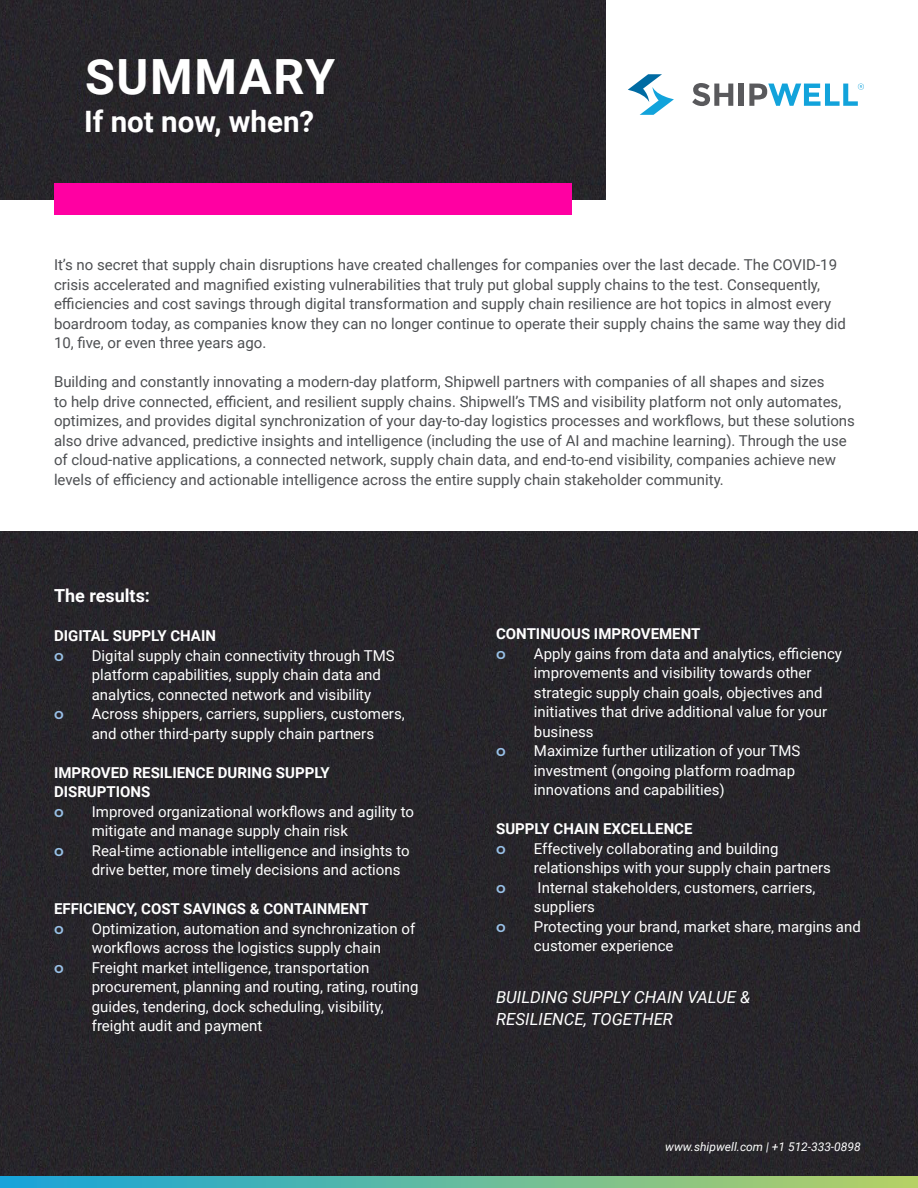
<style>
.page{position:relative;width:918px;height:1188px;background:#fff}
.page>*{position:absolute;margin:0;border:0;box-sizing:border-box;transform-origin:0 0}
.t1{font:700 48.6px "Roboto";letter-spacing:.035em;color:#fff}
.t2{font:700 29.55px "Roboto";color:#fff}
.t3{font:700 18px "Roboto";color:#fff}
.t4{font:italic 16.65px/21.8px "Roboto";color:#fff}
.t5{font:15px/19.5px "Roboto";color:#4d4f52}
.t6{font:15px/19.5px "Roboto";color:#fff}
.t7{font:700 15px/19.5px "Roboto";color:#fff}
.t8{font:600 15px "Montserrat";color:#99c1e7}
.t9{font:italic 12px "Roboto";color:#fff}
</style>
<div class="page">
<svg style="left:0;top:1175px;width:918px;height:13px;background:#60af95"></svg>
<div style="left:0;top:0;width:606px;height:199px;background:#27252a"></div>
<div style="left:0;top:531px;width:918px;height:644px;background:#27252a"></div>
<svg style="left:692px;top:83px;width:41px;height:23px"></svg>
<div style="left:739px;top:84px;width:5px;height:22px;background:#59595c"></div>
<svg style="left:628px;top:74px;width:46px;height:41px"></svg>
<svg style="left:749px;top:83px;width:115px;height:23px"></svg>
<div style="left:54px;top:183px;width:517px;height:32px;background:#ff00a2"></div>
<h1 class="t1" style="left:85px;top:42px;width:252px">SUMMARY</h1>
<h2 class="t2" style="left:84px;top:101px;width:232px">If not now, when?</h2>
<p class="t5" style="left:54px;top:255px;width:794px">It’s no secret that supply chain disruptions have created challenges for companies over the last decade. The COVID-19 crisis accelerated and magnified existing vulnerabilities that truly put global supply chains to the test. Consequently, efficiencies and cost savings through digital transformation and supply chain resilience are hot topics in almost every boardroom today, as companies know they can no longer continue to operate their supply chains the same way they did 10, five, or even three years ago.</p>
<p class="t5" style="left:54px;top:372px;width:802px">Building and constantly innovating a modern-day platform, Shipwell partners with companies of all shapes and sizes<br>to help drive connected, efficient, and resilient supply chains. Shipwell’s TMS and visibility platform not only automates, optimizes, and provides digital synchronization of your day-to-day logistics processes and workflows, but these solutions also drive advanced, predictive insights and intelligence (including the use of AI and machine learning). Through the use of cloud-native applications, a connected network, supply chain data, and end-to-end visibility, companies achieve new levels of efficiency and actionable intelligence across the entire supply chain stakeholder community.</p>
<p class="t3" style="left:54px;top:583px;width:98px">The results:</p>
<p class="t7" style="left:54px;top:626px;width:163px">DIGITAL SUPPLY CHAIN</p>
<p class="t8" style="left:54px;top:646px;width:11px">o</p>
<p class="t6" style="left:92px;top:645px;width:305px">Digital supply chain connectivity through TMS platform capabilities, supply chain data and analytics, connected network and visibility</p>
<p class="t8" style="left:54px;top:704px;width:11px">o</p>
<p class="t6" style="left:92px;top:704px;width:314px">Across shippers, carriers, suppliers, customers, and other third-party supply chain partners</p>
<p class="t7" style="left:54px;top:762px;width:277px">IMPROVED RESILIENCE DURING SUPPLY<br>DISRUPTIONS</p>
<p class="t8" style="left:54px;top:802px;width:11px">o</p>
<p class="t6" style="left:92px;top:801px;width:324px">Improved organizational workflows and agility to mitigate and manage supply chain risk</p>
<p class="t8" style="left:54px;top:841px;width:11px">o</p>
<p class="t6" style="left:92px;top:840px;width:319px">Real-time actionable intelligence and insights to drive better, more timely decisions and actions</p>
<p class="t7" style="left:54px;top:899px;width:316px">EFFICIENCY, COST SAVINGS &amp; CONTAINMENT</p>
<p class="t8" style="left:54px;top:919px;width:11px">o</p>
<p class="t6" style="left:92px;top:918px;width:325px">Optimization, automation and synchronization of workflows across the logistics supply chain</p>
<p class="t8" style="left:54px;top:958px;width:11px">o</p>
<p class="t6" style="left:92px;top:957px;width:328px">Freight market intelligence, transportation procurement, planning and routing, rating, routing guides, tendering, dock scheduling, visibility, freight audit and payment</p>
<p class="t7" style="left:496px;top:624px;width:206px">CONTINUOUS IMPROVEMENT</p>
<p class="t8" style="left:496px;top:643px;width:11px">o</p>
<p class="t6" style="left:534px;top:643px;width:310px">Apply gains from data and analytics, efficiency improvements and visibility towards other strategic supply chain goals, objectives and initiatives that drive additional value for your business</p>
<p class="t8" style="left:496px;top:741px;width:11px">o</p>
<p class="t6" style="left:534px;top:741px;width:268px">Maximize further utilization of your TMS investment (ongoing platform roadmap innovations and capabilities)</p>
<p class="t7" style="left:496px;top:819px;width:198px">SUPPLY CHAIN EXCELLENCE</p>
<p class="t8" style="left:496px;top:838px;width:11px">o</p>
<p class="t6" style="left:534px;top:838px;width:299px">Effectively collaborating and building relationships with your supply chain partners</p>
<p class="t8" style="left:496px;top:877px;width:11px">o</p>
<p class="t6" style="left:534px;top:877px;width:283px">Internal stakeholders, customers, carriers, suppliers</p>
<p class="t8" style="left:496px;top:916px;width:11px">o</p>
<p class="t6" style="left:534px;top:916px;width:328px">Protecting your brand, market share, margins and customer experience</p>
<p class="t4" style="left:496px;top:986px;width:256px">BUILDING SUPPLY CHAIN VALUE &amp;<br>RESILIENCE, TOGETHER</p>
<p class="t9" style="left:665px;top:1138px;width:197px">www.shipwell.com | +1 512-333-0898</p>
</div>
